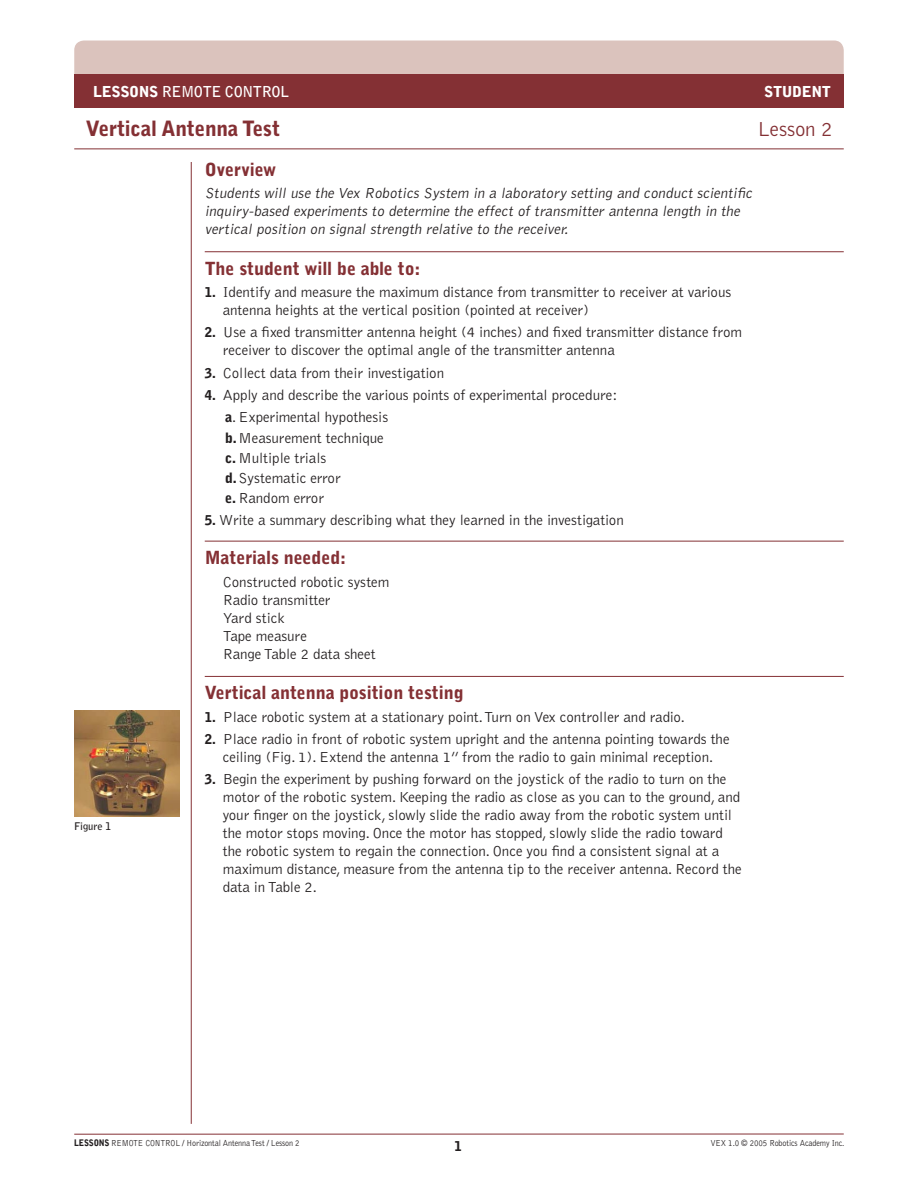
<style>
.page{position:relative;width:918px;height:1188px;background:#fff}
.page>*{position:absolute;margin:0;border:0;box-sizing:border-box;transform-origin:0 0}
.t1{font:900 21px "Bell Gothic";letter-spacing:-.01em;color:#843034}
.t2{font:300 21px "Bell Gothic";letter-spacing:-.01em;color:#843034}
.t3{font:900 18px "Bell Gothic";letter-spacing:-.005em;color:#843034}
.t4{font:300 15px/18px "Bell Gothic";letter-spacing:-.005em;color:#231f20}
.t5{font:italic 300 15px/18px "Bell Gothic";color:#231f20}
.t6{font:700 15px "Bell Gothic";letter-spacing:-.025em;color:#fff}
.t7{font:900 15px "Bell Gothic";letter-spacing:-.025em;color:#fff}
.t8{font:900 13.5px "Bell Gothic";color:#231f20}
.t9{font:700 10.5px "Bell Gothic";letter-spacing:-.005em;color:#231f20}
.t10{font:300 9px "Bell Gothic";letter-spacing:-.015em;color:#231f20;scale:.9 1}
.s1{font-weight:900}
.s2{font-weight:900;font-size:13.5px}
.s3{font-weight:900;font-size:14.25px}
</style>
<div class="page">
<hr style="left:74px;top:148px;width:770px;height:1px;background:#843034">
<hr style="left:74px;top:1134px;width:770px;height:1px;background:#843034">
<hr style="left:191px;top:162px;width:1px;height:962px;background:#843034">
<div style="left:74px;top:40px;width:770px;height:34px;background:#dbc3bd"></div>
<div style="left:74px;top:74px;width:770px;height:34px;background:#843034"></div>
<hr style="left:205px;top:251px;width:639px;height:1px;background:#843034">
<hr style="left:205px;top:541px;width:639px;height:1px;background:#843034">
<hr style="left:205px;top:676px;width:639px;height:1px;background:#843034">
<img style="left:74px;top:710px;width:106px;height:106px">
<p class="t6" style="left:93px;top:83px;width:198px"><span class="s1">LESSONS</span> REMOTE CONTROL</p>
<p class="t7" style="left:764px;top:83px;width:68px">STUDENT</p>
<h1 class="t1" style="left:86px;top:116px;width:196px">Vertical Antenna Test</h1>
<h1 class="t2" style="left:757px;top:118px;width:77px">Lesson 2</h1>
<p class="t9" style="left:74px;top:820px;width:39px">Figure 1</p>
<p class="t3" style="left:205px;top:159px;width:73px">Overview</p>
<p class="t5" style="left:205px;top:184px;width:552px">Students will use the Vex Robotics System in a laboratory setting and conduct scientific inquiry-based experiments to determine the effect of transmitter antenna length in the vertical position on signal strength relative to the receiver.</p>
<p class="t3" style="left:205px;top:258px;width:217px">The student will be able to:</p>
<p class="t4" style="left:223px;top:284px;width:510px;text-indent:-18px"><span class="s2">1.</span> Identify and measure the maximum distance from transmitter to receiver at various antenna heights at the vertical position (pointed at receiver)</p>
<p class="t4" style="left:223px;top:324px;width:521px;text-indent:-18px"><span class="s2">2.</span> Use a fixed transmitter antenna height (4 inches) and fixed transmitter distance from receiver to discover the optimal angle of the transmitter antenna</p>
<p class="t4" style="left:205px;top:364px;width:241px"><span class="s2">3.</span> Collect data from their investigation</p>
<p class="t4" style="left:225px;top:384px;width:394px;line-height:22.4px;text-indent:-20px"><span class="s2">4.</span> Apply and describe the various points of experimental procedure: <span class="s3">a</span>. Experimental hypothesis</p>
<p class="t4" style="left:225px;top:428px;width:160px;line-height:20.1px"><span class="s3">b.</span> Measurement technique <span class="s3">c.</span> Multiple trials<br><span class="s3">d.</span> Systematic error<br><span class="s3">e.</span> Random error</p>
<p class="t4" style="left:205px;top:512px;width:421px"><span class="s2">5.</span> Write a summary describing what they learned in the investigation</p>
<p class="t3" style="left:205px;top:547px;width:143px">Materials needed:</p>
<p class="t4" style="left:223px;top:573px;width:168px">Constructed robotic system<br>Radio transmitter<br>Yard stick<br>Tape measure<br>Range Table 2 data sheet</p>
<p class="t3" style="left:205px;top:683px;width:260px">Vertical antenna position testing</p>
<p class="t4" style="left:205px;top:708px;width:482px"><span class="s2">1.</span> Place robotic system at a stationary point. Turn on Vex controller and radio.</p>
<p class="t4" style="left:205px;top:731px;width:526px;text-align:center"><span class="s2">2.</span> Place radio in front of robotic system upright and the antenna pointing towards the ceiling (Fig. 1). Extend the antenna 1” from the radio to gain minimal reception.</p>
<p class="t4" style="left:223px;top:771px;width:521px;text-indent:-18px"><span class="s2">3.</span> Begin the experiment by pushing forward on the joystick of the radio to turn on the motor of the robotic system. Keeping the radio as close as you can to the ground, and your finger on the joystick, slowly slide the radio away from the robotic system until the motor stops moving. Once the motor has stopped, slowly slide the radio toward the robotic system to regain the connection. Once you find a consistent signal at a maximum distance, measure from the antenna tip to the receiver antenna. Record the data in Table 2.</p>
<p class="t10" style="left:74px;top:1138px;width:252px"><span class="s1">LESSONS</span> REMOTE CONTROL / Horizontal Antenna Test / Lesson 2</p>
<p class="t8" style="left:455px;top:1138px;width:9px">1</p>
<p class="t10" style="left:710px;top:1138px;width:150px">VEX 1.0 © 2005 Robotics Academy Inc.</p>
</div>
